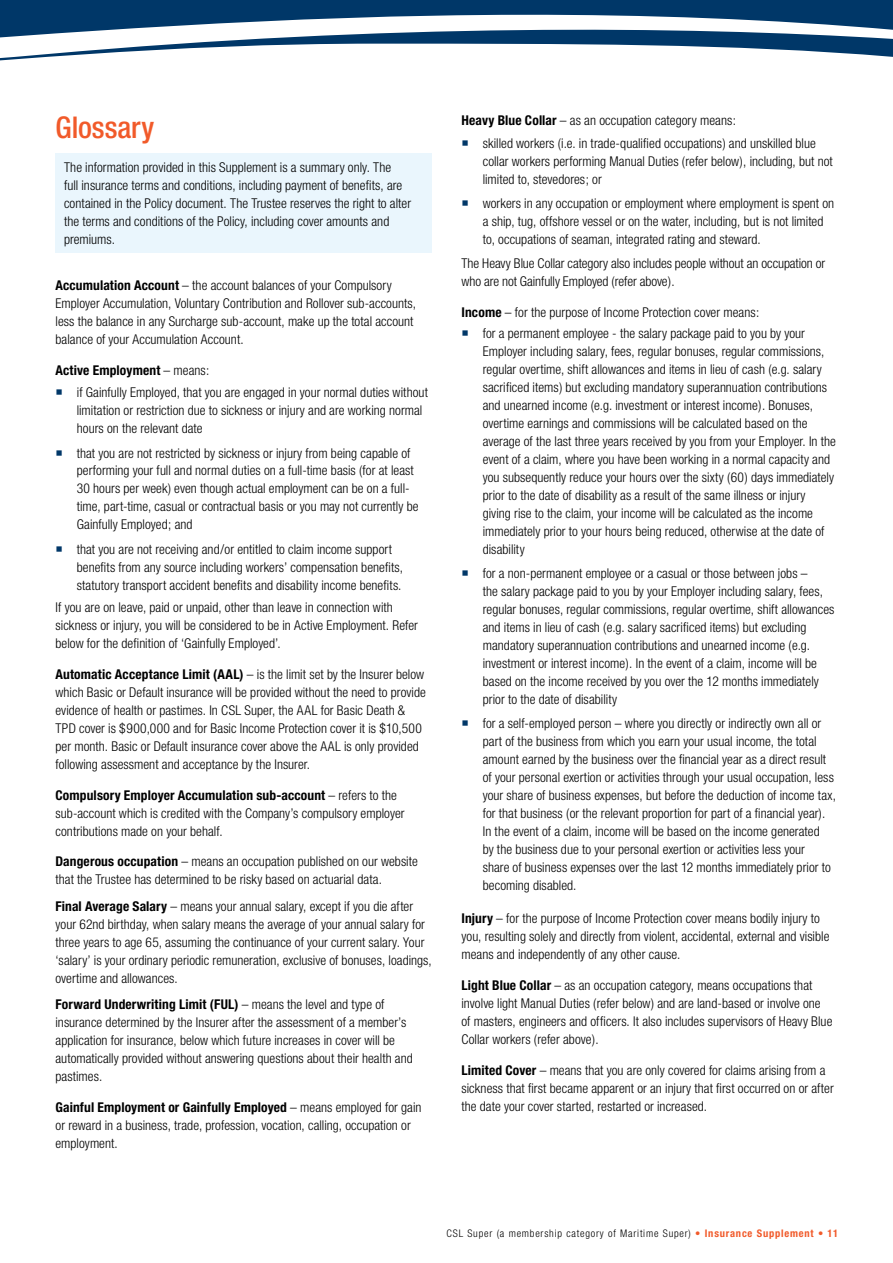
<style>
.page{position:relative;width:893px;height:1263px;background:#fff}
.page>*{position:absolute;margin:0;border:0;box-sizing:border-box;transform-origin:0 0}
.t1{font:500 condensed 30px "Helvetica Neue";color:#f15a2a}
.t2{font:300 condensed 13.5px/18px "Helvetica Neue";letter-spacing:.005em;color:#000}
.t3{font:300 condensed 10.5px "Helvetica Neue";letter-spacing:.075em;color:#000}
.s1{font-weight:700}
.s2{font-weight:700;color:#f15a2a}
</style>
<div class="page">
<svg style="left:0;top:0;width:893px;height:61px;fill:#003768"></svg>
<div style="left:56px;top:153px;width:376px;height:100px;background:#eaf6fd"></div>
<h1 class="t1" style="left:56px;top:110px;width:100px">Glossary</h1>
<p class="t2" style="left:64px;top:158px;width:349px">The information provided in this Supplement is a summary only. The<br>full insurance terms and conditions, including payment of benefits, are contained in the Policy document. The Trustee reserves the right to alter the terms and conditions of the Policy, including cover amounts and premiums.</p>
<p class="t2" style="left:56px;top:276px;width:362px"><span class="s1">Accumulation Account</span> – the account balances of your Compulsory Employer Accumulation, Voluntary Contribution and Rollover sub-accounts, less the balance in any Surcharge sub-account, make up the total account balance of your Accumulation Account.</p>
<p class="t2" style="left:77px;top:359px;width:353px;line-height:22.2px;text-indent:-21px"><span class="s1">Active Employment</span> – means:<br>if Gainfully Employed, that you are engaged in your normal duties without</p>
<p class="t2" style="left:77px;top:401px;width:347px">limitation or restriction due to sickness or injury and are working normal hours on the relevant date</p>
<p class="t2" style="left:77px;top:444px;width:343px">that you are not restricted by sickness or injury from being capable of performing your full and normal duties on a full-time basis (for at least 30 hours per week) even though actual employment can be on a full&shy;time, part-time, casual or contractual basis or you may not currently be Gainfully Employed; and</p>
<p class="t2" style="left:77px;top:540px;width:328px">that you are not receiving and/or entitled to claim income support benefits from any source including workers’ compensation benefits, statutory transport accident benefits and disability income benefits.</p>
<p class="t2" style="left:56px;top:598px;width:364px">If you are on leave, paid or unpaid, other than leave in connection with sickness or injury, you will be considered to be in Active Employment. Refer below for the definition of ‘Gainfully Employed’.</p>
<p class="t2" style="left:56px;top:665px;width:372px"><span class="s1">Automatic Acceptance Limit (AAL)</span> – is the limit set by the Insurer below which Basic or Default insurance will be provided without the need to provide evidence of health or pastimes. In CSL Super, the AAL for Basic Death &amp; TPD cover is $900,000 and for Basic Income Protection cover it is $10,500 per month. Basic or Default insurance cover above the AAL is only provided following assessment and acceptance by the Insurer.</p>
<p class="t2" style="left:56px;top:786px;width:350px"><span class="s1">Compulsory Employer Accumulation sub-account</span> – refers to the sub-account which is credited with the Company’s compulsory employer contributions made on your behalf.</p>
<p class="t2" style="left:56px;top:852px;width:364px"><span class="s1">Dangerous occupation</span> – means an occupation published on our website that the Trustee has determined to be risky based on actuarial data.</p>
<p class="t2" style="left:56px;top:897px;width:378px"><span class="s1">Final Average Salary</span> – means your annual salary, except if you die after your 62nd birthday, when salary means the average of your annual salary for three years to age 65, assuming the continuance of your current salary. Your ‘salary’ is your ordinary periodic remuneration, exclusive of bonuses, loadings, overtime and allowances.</p>
<p class="t2" style="left:56px;top:995px;width:359px"><span class="s1">Forward Underwriting Limit (FUL)</span> – means the level and type of insurance determined by the Insurer after the assessment of a member’s application for insurance, below which future increases in cover will be automatically provided without answering questions about their health and pastimes.</p>
<p class="t2" style="left:56px;top:1098px;width:367px"><span class="s1">Gainful Employment or Gainfully Employed</span> – means employed for gain or reward in a business, trade, profession, vocation, calling, occupation or employment.</p>
<p class="t2" style="left:483px;top:109px;width:335px;line-height:22.2px;text-indent:-21px"><span class="s1">Heavy Blue Collar</span> – as an occupation category means:<br>skilled workers (i.e. in trade-qualified occupations) and unskilled blue</p>
<p class="t2" style="left:483px;top:152px;width:352px">collar workers performing Manual Duties (refer below), including, but not limited to, stevedores; or</p>
<p class="t2" style="left:483px;top:194px;width:353px">workers in any occupation or employment where employment is spent on a ship, tug, offshore vessel or on the water, including, but is not limited to, occupations of seaman, integrated rating and steward.</p>
<p class="t2" style="left:461px;top:254px;width:365px">The Heavy Blue Collar category also includes people without an occupation or who are not Gainfully Employed (refer above).</p>
<p class="t2" style="left:483px;top:302px;width:324px;line-height:20.5px;text-indent:-21px"><span class="s1">Income</span> – for the purpose of Income Protection cover means:<br>for a permanent employee - the salary package paid to you by your</p>
<p class="t2" style="left:483px;top:342px;width:355px">Employer including salary, fees, regular bonuses, regular commissions, regular overtime, shift allowances and items in lieu of cash (e.g. salary sacrificed items) but excluding mandatory superannuation contributions and unearned income (e.g. investment or interest income). Bonuses, overtime earnings and commissions will be calculated based on the average of the last three years received by you from your Employer. In the event of a claim, where you have been working in a normal capacity and you subsequently reduce your hours over the sixty (60) days immediately prior to the date of disability as a result of the same illness or injury giving rise to the claim, your income will be calculated as the income immediately prior to your hours being reduced, otherwise at the date of disability</p>
<p class="t2" style="left:483px;top:564px;width:353px">for a non-permanent employee or a casual or those between jobs –<br>the salary package paid to you by your Employer including salary, fees, regular bonuses, regular commissions, regular overtime, shift allowances and items in lieu of cash (e.g. salary sacrificed items) but excluding mandatory superannuation contributions and unearned income (e.g. investment or interest income). In the event of a claim, income will be based on the income received by you over the 12 months immediately prior to the date of disability</p>
<p class="t2" style="left:483px;top:714px;width:355px">for a self-employed person – where you directly or indirectly own all or part of the business from which you earn your usual income, the total amount earned by the business over the financial year as a direct result of your personal exertion or activities through your usual occupation, less your share of business expenses, but before the deduction of income tax, for that business (or the relevant proportion for part of a financial year).<br>In the event of a claim, income will be based on the income generated<br>by the business due to your personal exertion or activities less your<br>share of business expenses over the last 12 months immediately prior to becoming disabled.</p>
<p class="t2" style="left:461px;top:909px;width:369px"><span class="s1">Injury</span> – for the purpose of Income Protection cover means bodily injury to you, resulting solely and directly from violent, accidental, external and visible means and independently of any other cause.</p>
<p class="t2" style="left:461px;top:976px;width:372px"><span class="s1">Light Blue Collar</span> – as an occupation category, means occupations that involve light Manual Duties (refer below) and are land-based or involve one of masters, engineers and officers. It also includes supervisors of Heavy Blue Collar workers (refer above).</p>
<p class="t2" style="left:461px;top:1061px;width:374px"><span class="s1">Limited Cover</span> – means that you are only covered for claims arising from a sickness that first became apparent or an injury that first occurred on or after the date your cover started, restarted or increased.</p>
<p class="t3" style="left:447px;top:1227px;width:393px">CSL Super (a membership category of Maritime Super) <span class="s2">• Insurance Supplement • 11</span></p>
</div>
